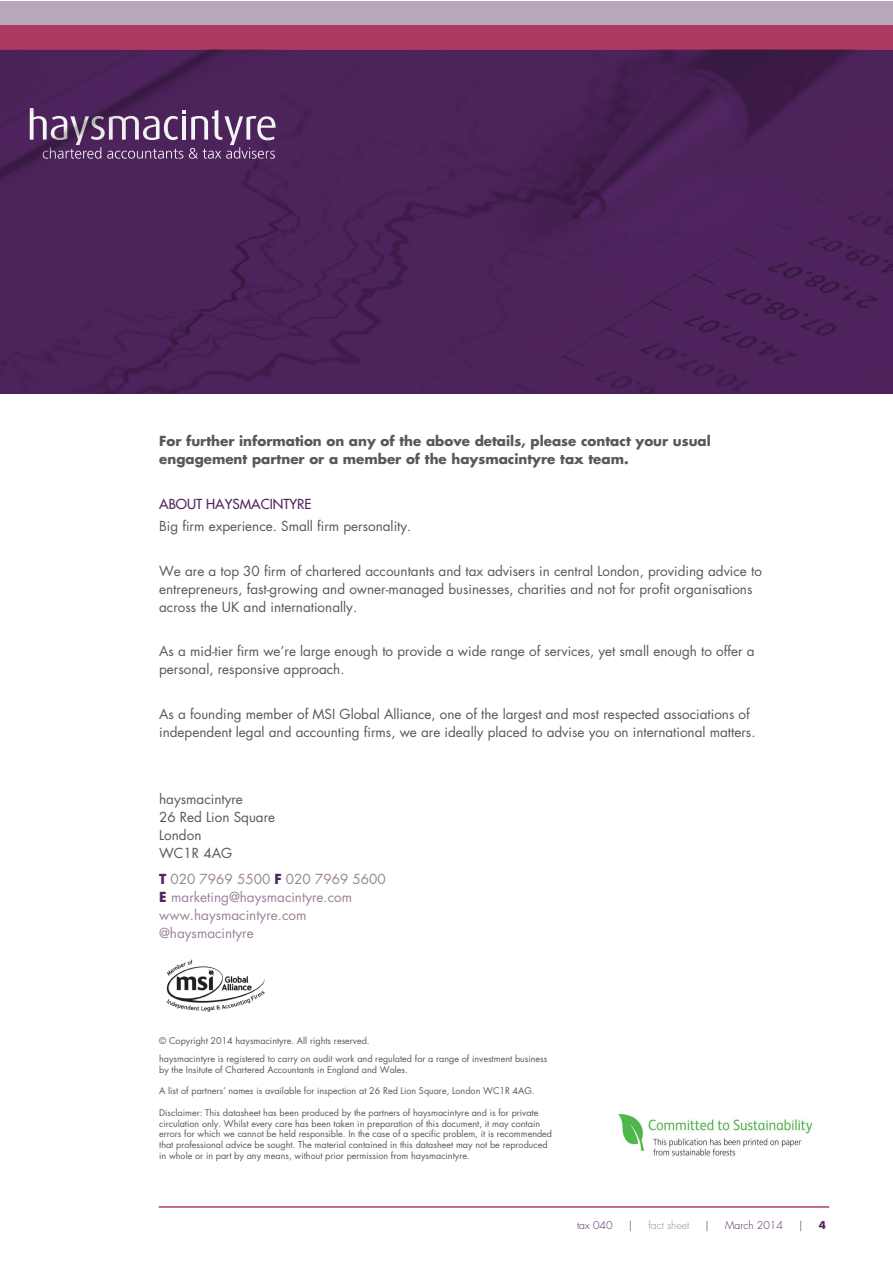
<style>
.page{position:relative;width:893px;height:1263px;background:#fff}
.page>*{position:absolute;margin:0;border:0;box-sizing:border-box;transform-origin:0 0}
.t1{font:13.5px/18px "Futura LT";color:#57585a}
.t2{font:700 13.5px/18px "Futura LT";color:#57585a}
.t3{font:13.5px/18px "Futura LT";color:#998399}
.t4{font:13.5px "Futura LT";color:#512560}
.t5{font:300 10.5px "Futura LT";color:#512560}
.t6{font:300 10.5px "Futura LT";color:#9c85a2}
.t7{font:700 10.5px "Futura LT";color:#512560}
.t8{font:9px/10.8px "Futura LT";color:#57585a}
.s1{font-weight:700;color:#512560}
</style>
<div class="page">
<hr style="left:159px;top:1206px;width:670px;height:2px;background:#ae3a63">
<div style="left:0;top:25px;width:892px;height:25px;background:#ae3a63"></div>
<div style="left:0;top:1px;width:892px;height:24px;background:#b7a7bc"></div>
<img style="left:166px;top:959px;width:99px;height:53px">
<img style="left:618px;top:1114px;width:195px;height:43px">
<img style="left:0;top:50px;width:892px;height:343px">
<h1 class="t2" style="left:159px;top:432px;width:553px">For further information on any of the above details, please contact your usual engagement partner or a member of the haysmacintyre tax team.</h1>
<h1 class="t4" style="left:159px;top:495px;width:154px">ABOUT HAYSMACINTYRE</h1>
<h1 class="t1" style="left:159px;top:517px;width:254px">Big firm experience. Small firm personality.</h1>
<p class="t1" style="left:159px;top:562px;width:604px">We are a top 30 firm of chartered accountants and tax advisers in central London, providing advice to entrepreneurs, fast-growing and owner-managed businesses, charities and not for profit organisations across the UK and internationally.</p>
<h1 class="t1" style="left:159px;top:642px;width:597px">As a mid-tier firm we’re large enough to provide a wide range of services, yet small enough to offer a personal, responsive approach.</h1>
<h1 class="t1" style="left:159px;top:705px;width:598px">As a founding member of MSI Global Alliance, one of the largest and most respected associations of independent legal and accounting firms, we are ideally placed to advise you on international matters.</h1>
<h1 class="t1" style="left:159px;top:790px;width:118px">haysmacintyre<br>26 Red Lion Square<br>London<br>WC1R 4AG</h1>
<h1 class="t3" style="left:159px;top:870px;width:228px"><span class="s1">T</span> 020 7969 5500 <span class="s1">F</span> 020 7969 5600<br><span class="s1">E</span> marketing@haysmacintyre.com www.haysmacintyre.com @haysmacintyre</h1>
<p class="t8" style="left:159px;top:1031px;width:390px;line-height:18px">© Copyright 2014 haysmacintyre. All rights reserved.<br>haysmacintyre is registered to carry on audit work and regulated for a range of investment business</p>
<p class="t8" style="left:159px;top:1064px;width:250px">by the Insitute of Chartered Accountants in England and Wales.</p>
<p class="t8" style="left:159px;top:1085px;width:377px">A list of partners’ names is available for inspection at 26 Red Lion Square, London WC1R 4AG.</p>
<p class="t8" style="left:159px;top:1107px;width:394px">Disclaimer: This datasheet has been produced by the partners of haysmacintyre and is for private circulation only. Whilst every care has been taken in preparation of this document, it may contain errors for which we cannot be held responsible. In the case of a specific problem, it is recommended that professional advice be sought. The material contained in this datasheet may not be reproduced in whole or in part by any means, without prior permission from haysmacintyre.</p>
<p class="t5" style="left:577px;top:1218px;width:37px">tax 040</p>
<p class="t5" style="left:629px;top:1218px;width:5px">|</p>
<p class="t6" style="left:648px;top:1218px;width:42px">fact sheet</p>
<p class="t5" style="left:706px;top:1218px;width:5px">|</p>
<p class="t5" style="left:725px;top:1218px;width:59px">March 2014</p>
<p class="t5" style="left:799px;top:1218px;width:5px">|</p>
<p class="t7" style="left:819px;top:1218px;width:9px">4</p>
</div>
